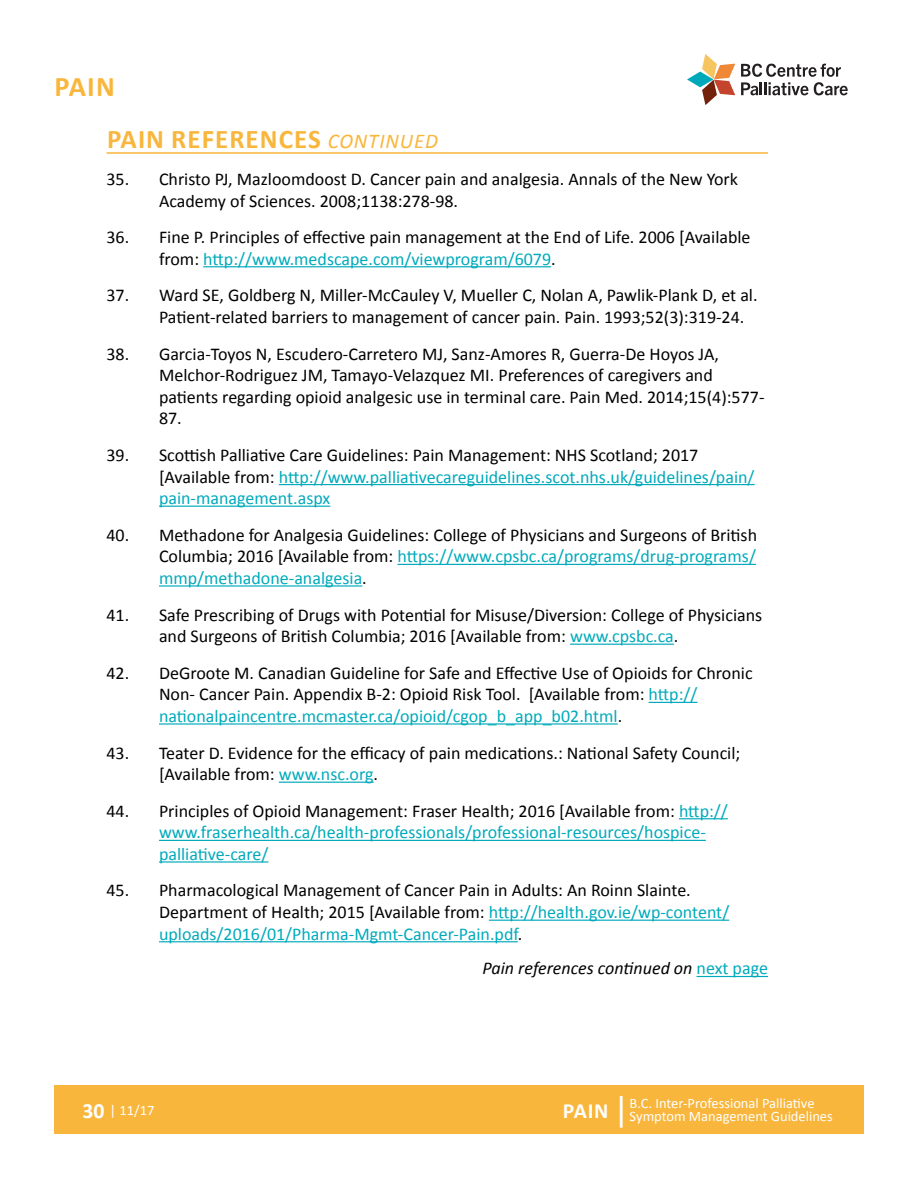
<style>
.page{position:relative;width:918px;height:1188px;background:#fff}
.page>*{position:absolute;margin:0;border:0;box-sizing:border-box;transform-origin:0 0}
.t1{font:700 28.5px "Calibri";color:#f9b63c}
.t2{font:700 27px "Calibri";letter-spacing:.04em;color:#f9b63c}
.t3{font:700 21.75px "Calibri";color:#fff}
.t4{font:18px/21.6px "Calibri";color:#000}
.t5{font:18px/21.6px "Calibri";color:#0ab}
.t6{font:italic 18px "Calibri";color:#000}
.t7{font:14.4px/13.5px "Calibri";color:#fff}
.s1{font-weight:400;font-style:italic;font-size:21px}
.s2{color:#0ab}
.s3{color:#000}
.s4{font-weight:700;font-size:21.75px}
.s5{font-style:normal;color:#0ab}
.s6{font-weight:400;font-size:35.7px}
</style>
<div class="page">
<div style="left:54px;top:1086px;width:810px;height:48px;background:#f9b63c"></div>
<svg style="left:687px;top:54px;width:48px;height:51px"></svg>
<svg style="left:741px;top:64px;width:107px;height:31px"></svg>
<hr style="left:203px;top:266px;width:348px;height:1px;background:#0ab">
<hr style="left:279px;top:484px;width:476px;height:1px;background:#0ab">
<hr style="left:159px;top:506px;width:171px;height:1px;background:#0ab">
<hr style="left:398px;top:564px;width:358px;height:1px;background:#0ab">
<hr style="left:159px;top:585px;width:203px;height:2px;background:#0ab">
<hr style="left:570px;top:644px;width:104px;height:1px;background:#0ab">
<hr style="left:649px;top:702px;width:49px;height:1px;background:#0ab">
<hr style="left:159px;top:723px;width:459px;height:2px;background:#0ab">
<hr style="left:279px;top:782px;width:95px;height:1px;background:#0ab">
<hr style="left:679px;top:818px;width:49px;height:1px;background:#0ab">
<hr style="left:159px;top:840px;width:547px;height:1px;background:#0ab">
<hr style="left:159px;top:861px;width:109px;height:2px;background:#0ab">
<hr style="left:489px;top:920px;width:240px;height:1px;background:#0ab">
<hr style="left:159px;top:941px;width:359px;height:1px;background:#0ab">
<hr style="left:106px;top:152px;width:662px;height:2px;background:#f9b63c">
<hr style="left:697px;top:976px;width:71px;height:1px;background:#0ab">
<h1 class="t1" style="left:55px;top:69px;width:62px">PAIN</h1>
<h2 class="t2" style="left:107px;top:122px;width:29px">PAIN</h2>
<h2 class="t2" style="left:171px;top:122px;width:268px">REFERENCES <span class="s1">CONTINUED</span></h2>
<p class="t4" style="left:159px;top:167px;width:581px;text-indent:-53px">35. Christo PJ, Mazloomdoost D. Cancer pain and analgesia. Annals of the New York<br>Academy of Sciences. 2008;1138:278-98.</p>
<p class="t4" style="left:159px;top:226px;width:593px;text-indent:-53px">36. Fine P. Principles of effective pain management at the End of Life. 2006 [Available from: <span class="s2">http://www.medscape.com/viewprogram/6079</span>.</p>
<p class="t4" style="left:159px;top:284px;width:600px;text-indent:-53px">37. Ward SE, Goldberg N, Miller-McCauley V, Mueller C, Nolan A, Pawlik-Plank D, et al.<br>Patient-related barriers to management of cancer pain. Pain. 1993;52(3):319-24.</p>
<p class="t4" style="left:159px;top:342px;width:607px;text-indent:-53px">38. Garcia-Toyos N, Escudero-Carretero MJ, Sanz-Amores R, Guerra-De Hoyos JA, Melchor-Rodriguez JM, Tamayo-Velazquez MI. Preferences of caregivers and patients regarding opioid analgesic use in terminal care. Pain Med. 2014;15(4):577- 87.</p>
<p class="t5" style="left:159px;top:443px;width:597px;text-indent:-53px"><span class="s3">39. Scottish Palliative Care Guidelines: Pain Management: NHS Scotland; 2017 [Available from:</span> http://www.palliativecareguidelines.scot.nhs.uk/guidelines/pain/ pain-management.aspx</p>
<p class="t4" style="left:159px;top:523px;width:600px;text-align:justify;text-indent:-53px">40. Methadone for Analgesia Guidelines: College of Physicians and Surgeons of British Columbia; 2016 [Available from: <span class="s2">https://www.cpsbc.ca/programs/drug-programs/ mmp/methadone-analgesia</span>.</p>
<p class="t4" style="left:159px;top:603px;width:605px;text-indent:-53px">41. Safe Prescribing of Drugs with Potential for Misuse/Diversion: College of Physicians and Surgeons of British Columbia; 2016 [Available from: <span class="s2">www.cpsbc.ca</span>.</p>
<p class="t4" style="left:159px;top:661px;width:595px;text-indent:-53px">42. DeGroote M. Canadian Guideline for Safe and Effective Use of Opioids for Chronic<br>Non- Cancer Pain. Appendix B-2: Opioid Risk Tool. [Available from: <span class="s2">http:// nationalpaincentre.mcmaster.ca/opioid/cgop_b_app_b02.html</span>.</p>
<p class="t4" style="left:159px;top:741px;width:583px;text-indent:-53px">43. Teater D. Evidence for the efficacy of pain medications.: National Safety Council; [Available from: <span class="s2">www.nsc.org</span>.</p>
<p class="t5" style="left:159px;top:799px;width:570px;text-indent:-53px"><span class="s3">44. Principles of Opioid Management: Fraser Health; 2016 [Available from:</span> http:// www.fraserhealth.ca/health-professionals/professional-resources/hospice&shy;palliative-care/</p>
<p class="t4" style="left:159px;top:879px;width:572px;text-indent:-53px">45. Pharmacological Management of Cancer Pain in Adults: An Roinn Slainte.<br>Department of Health; 2015 [Available from: <span class="s2">http://health.gov.ie/wp-content/ uploads/2016/01/Pharma-Mgmt-Cancer-Pain.pdf</span>.</p>
<p class="t7" style="left:82px;top:1103px;width:73px"><span class="s4">30</span> | 11/17</p>
<p class="t6" style="left:483px;top:957px;width:287px">Pain references continued on <span class="s5">next page</span></p>
<p class="t3" style="left:563px;top:1097px;width:68px">PAIN <span class="s6">|</span></p>
<p class="t7" style="left:630px;top:1096px;width:205px">B.C. Inter-Professional Palliative<br>Symptom Management Guidelines</p>
</div>
